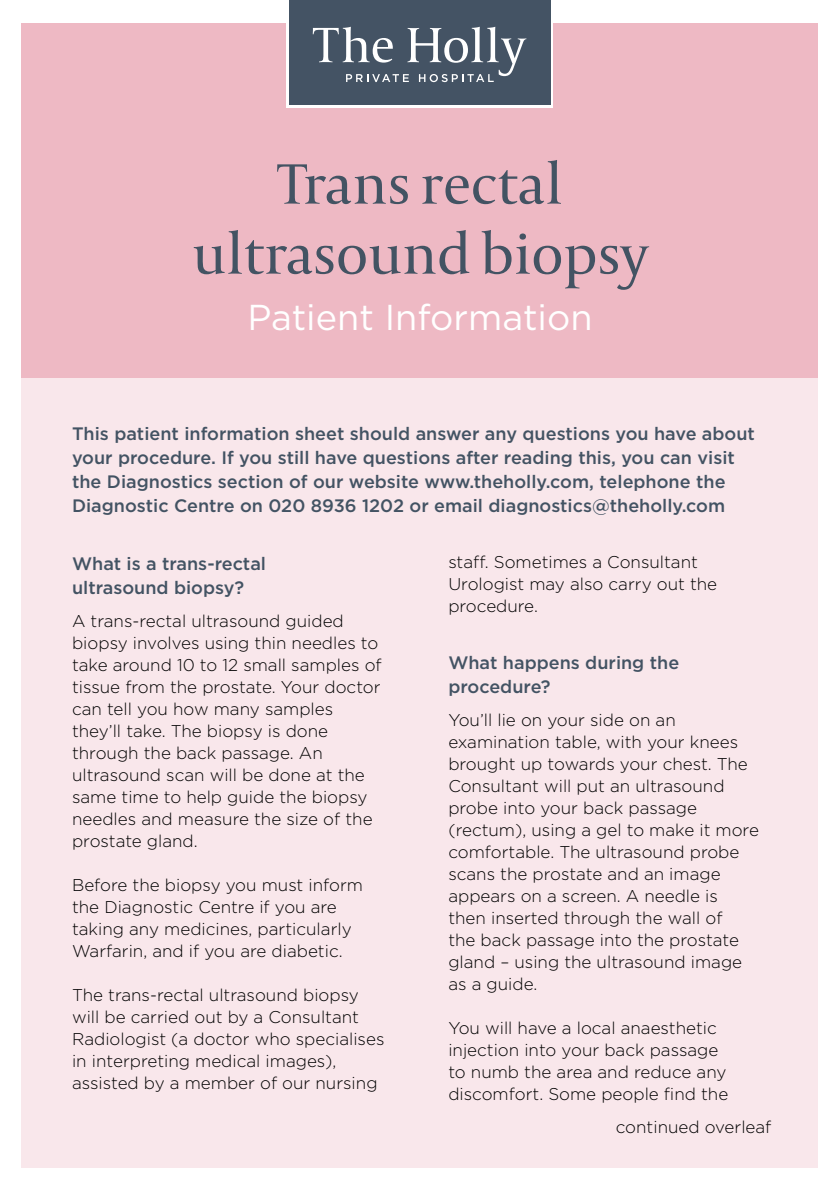
<style>
.page{position:relative;width:840px;height:1191px;background:#fff}
.page>*{position:absolute;margin:0;border:0;box-sizing:border-box;transform-origin:0 0}
.t1{font:60px/70px "Capitolium 2";letter-spacing:-.01em;color:#435363;text-align:center}
.t2{font:36px "Gotham HTF";color:#fff}
.t3{font:500 18px/24px "Gotham HTF";color:#435363}
.t4{font:300 17px/22px "Gotham HTF";color:#000}
</style>
<div class="page">
<div style="left:22px;top:23px;width:795px;height:1144px;background:#f9e7eb"></div>
<div style="left:22px;top:23px;width:795px;height:355px;background:#eeb9c4"></div>
<svg style="left:286px;top:3px;width:267px;height:104px"></svg>
<div style="left:289px;top:0;width:261px;height:105px;background:#445364"></div>
<svg style="left:312px;top:27px;width:214px;height:55px"></svg>
<h1 class="t1" style="left:192px;top:148px;width:457px">Trans rectal ultrasound biopsy</h1>
<h2 class="t2" style="left:247px;top:297px;width:346px">Patient Information</h2>
<p class="t3" style="left:72px;top:421px;width:684px">This patient information sheet should answer any questions you have about your procedure. If you still have questions after reading this, you can visit the Diagnostics section of our website www.theholly.com, telephone the Diagnostic Centre on 020 8936 1202 or email diagnostics@theholly.com</p>
<p class="t3" style="left:72px;top:551px;width:195px">What is a trans-rectal ultrasound biopsy?</p>
<p class="t4" style="left:72px;top:610px;width:311px">A trans-rectal ultrasound guided biopsy involves using thin needles to take around 10 to 12 small samples of tissue from the prostate. Your doctor can tell you how many samples they’ll take. The biopsy is done through the back passage. An ultrasound scan will be done at the same time to help guide the biopsy needles and measure the size of the prostate gland.</p>
<p class="t4" style="left:72px;top:874px;width:292px">Before the biopsy you must inform the Diagnostic Centre if you are taking any medicines, particularly Warfarin, and if you are diabetic.</p>
<p class="t4" style="left:72px;top:984px;width:314px">The trans-rectal ultrasound biopsy will be carried out by a Consultant Radiologist (a doctor who specialises in interpreting medical images), assisted by a member of our nursing</p>
<p class="t4" style="left:448px;top:550px;width:270px">staff. Sometimes a Consultant<br>Urologist may also carry out the procedure.</p>
<p class="t3" style="left:448px;top:650px;width:232px">What happens during the procedure?</p>
<p class="t4" style="left:448px;top:709px;width:312px">You’ll lie on your side on an examination table, with your knees brought up towards your chest. The<br>Consultant will put an ultrasound probe into your back passage (rectum), using a gel to make it more comfortable. The ultrasound probe scans the prostate and an image appears on a screen. A needle is then inserted through the wall of<br>the back passage into the prostate gland – using the ultrasound image as a guide.</p>
<p class="t4" style="left:448px;top:1017px;width:281px">You will have a local anaesthetic injection into your back passage to numb the area and reduce any discomfort. Some people find the</p>
<p class="t4" style="left:615px;top:1115px;width:157px">continued overleaf</p>
</div>
